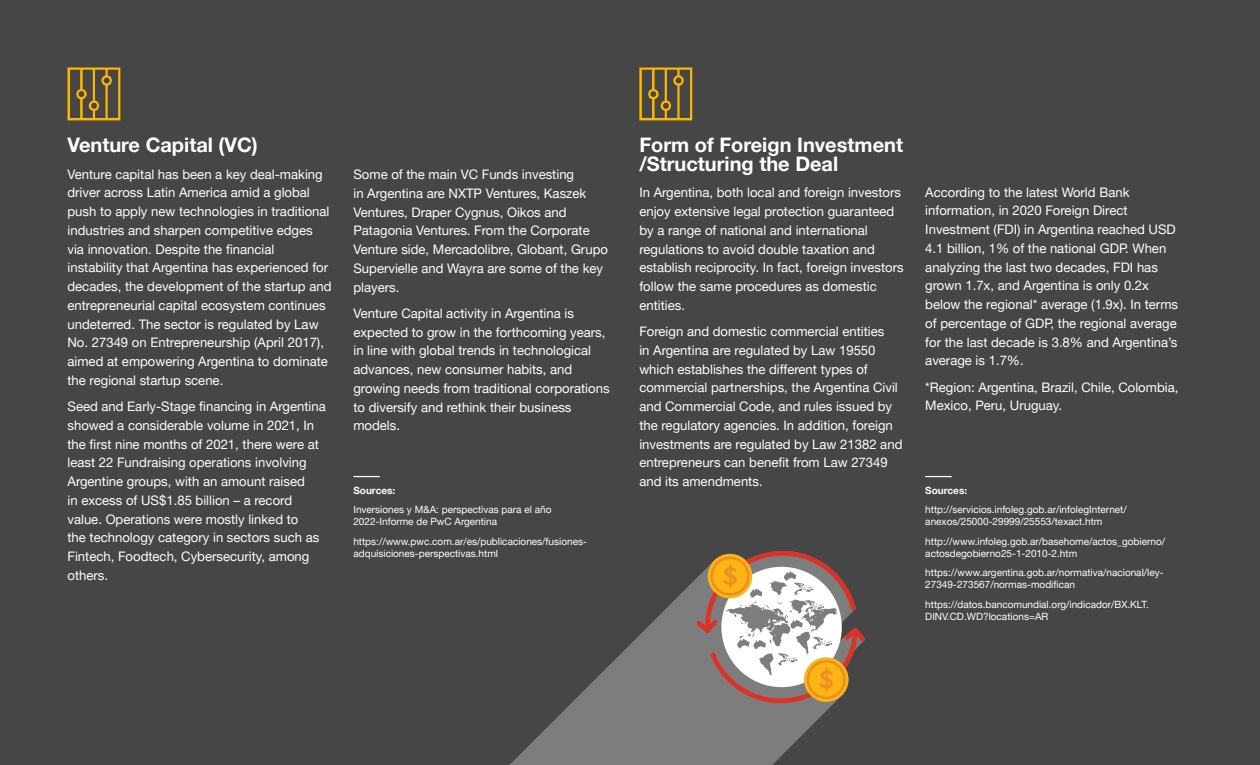
<style>
.page{position:relative;width:1260px;height:765px;background:#464646}
.page>*{position:absolute;margin:0;border:0;box-sizing:border-box;transform-origin:0 0}
.t1{font:700 20px/18.8px "Helvetica Neue LT Pro";color:#fff}
.t2{font:13.12px/18.8px "Helvetica Neue LT Pro";color:#fff}
.t3{font:10px/12px "Helvetica Neue LT Pro";color:#fff}
.t4{font:700 10px "Helvetica Neue LT Pro";color:#fff}
</style>
<div class="page">
<svg style="left:68px;top:68px;width:52px;height:52px"></svg>
<svg style="left:639px;top:68px;width:53px;height:52px"></svg>
<svg style="left:353px;top:476px;width:27px;height:1px"></svg>
<svg style="left:925px;top:476px;width:27px;height:1px"></svg>
<svg style="left:510px;top:579px;width:324px;height:186px;fill:#7d7d7d"></svg>
<svg style="left:696px;top:550px;width:169px;height:153px;background:#b39e8c"></svg>
<h1 class="t1" style="left:68px;top:135px;width:192px">Venture Capital (VC)</h1>
<p class="t2" style="left:68px;top:164px;width:266px">Venture capital has been a key deal-making driver across Latin America amid a global push to apply new technologies in traditional industries and sharpen competitive edges via innovation. Despite the financial instability that Argentina has experienced for decades, the development of the startup and entrepreneurial capital ecosystem continues undeterred. The sector is regulated by Law No. 27349 on Entrepreneurship (April 2017), aimed at empowering Argentina to dominate the regional startup scene.</p>
<p class="t2" style="left:68px;top:397px;width:260px">Seed and Early-Stage financing in Argentina showed a considerable volume in 2021, In the first nine months of 2021, there were at least 22 Fundraising operations involving Argentine groups, with an amount raised<br>in excess of US$1.85 billion – a record value. Operations were mostly linked to<br>the technology category in sectors such as Fintech, Foodtech, Cybersecurity, among others.</p>
<p class="t2" style="left:353px;top:165px;width:256px">Some of the main VC Funds investing<br>in Argentina are NXTP Ventures, Kaszek Ventures, Draper Cygnus, Oikos and Patagonia Ventures. From the Corporate Venture side, Mercadolibre, Globant, Grupo Supervielle and Wayra are some of the key players.</p>
<p class="t2" style="left:353px;top:303px;width:258px">Venture Capital activity in Argentina is expected to grow in the forthcoming years, in line with global trends in technological advances, new consumer habits, and growing needs from traditional corporations to diversify and rethink their business models.</p>
<p class="t4" style="left:353px;top:484px;width:43px">Sources:</p>
<p class="t3" style="left:353px;top:504px;width:199px">Inversiones y M&amp;A: perspectivas para el año<br>2022-Informe de PwC Argentina</p>
<p class="t3" style="left:353px;top:535px;width:235px">https://www.pwc.com.ar/es/publicaciones/fusiones&shy;adquisiciones-perspectivas.html</p>
<h1 class="t1" style="left:639px;top:135px;width:265px">Form of Foreign Investment /Structuring the Deal</h1>
<p class="t2" style="left:639px;top:183px;width:266px">In Argentina, both local and foreign investors enjoy extensive legal protection guaranteed by a range of national and international regulations to avoid double taxation and establish reciprocity. In fact, foreign investors follow the same procedures as domestic entities.</p>
<p class="t2" style="left:639px;top:322px;width:265px">Foreign and domestic commercial entities<br>in Argentina are regulated by Law 19550 which establishes the different types of commercial partnerships, the Argentina Civil and Commercial Code, and rules issued by the regulatory agencies. In addition, foreign investments are regulated by Law 21382 and entrepreneurs can benefit from Law 27349 and its amendments.</p>
<p class="t2" style="left:925px;top:182px;width:254px">According to the latest World Bank information, in 2020 Foreign Direct Investment (FDI) in Argentina reached USD 4.1 billion, 1% of the national GDP. When analyzing the last two decades, FDI has grown 1.7x, and Argentina is only 0.2x below the regional* average (1.9x). In terms of percentage of GDP, the regional average for the last decade is 3.8% and Argentina’s average is 1.7%.</p>
<p class="t2" style="left:925px;top:377px;width:255px">*Region: Argentina, Brazil, Chile, Colombia,<br>Mexico, Peru, Uruguay.</p>
<p class="t4" style="left:925px;top:484px;width:43px">Sources:</p>
<p class="t3" style="left:925px;top:504px;width:203px">http://servicios.infoleg.gob.ar/infolegInternet/ anexos/25000-29999/25553/texact.htm</p>
<p class="t3" style="left:925px;top:535px;width:241px">http://www.infoleg.gob.ar/basehome/actos_gobierno/ actosdegobierno25-1-2010-2.htm</p>
<p class="t3" style="left:925px;top:567px;width:240px">https://www.argentina.gob.ar/normativa/nacional/ley-<br>27349-273567/normas-modifican</p>
<p class="t3" style="left:925px;top:598px;width:225px">https://datos.bancomundial.org/indicador/BX.KLT.<br>DINV.CD.WD?locations=AR</p>
</div>
